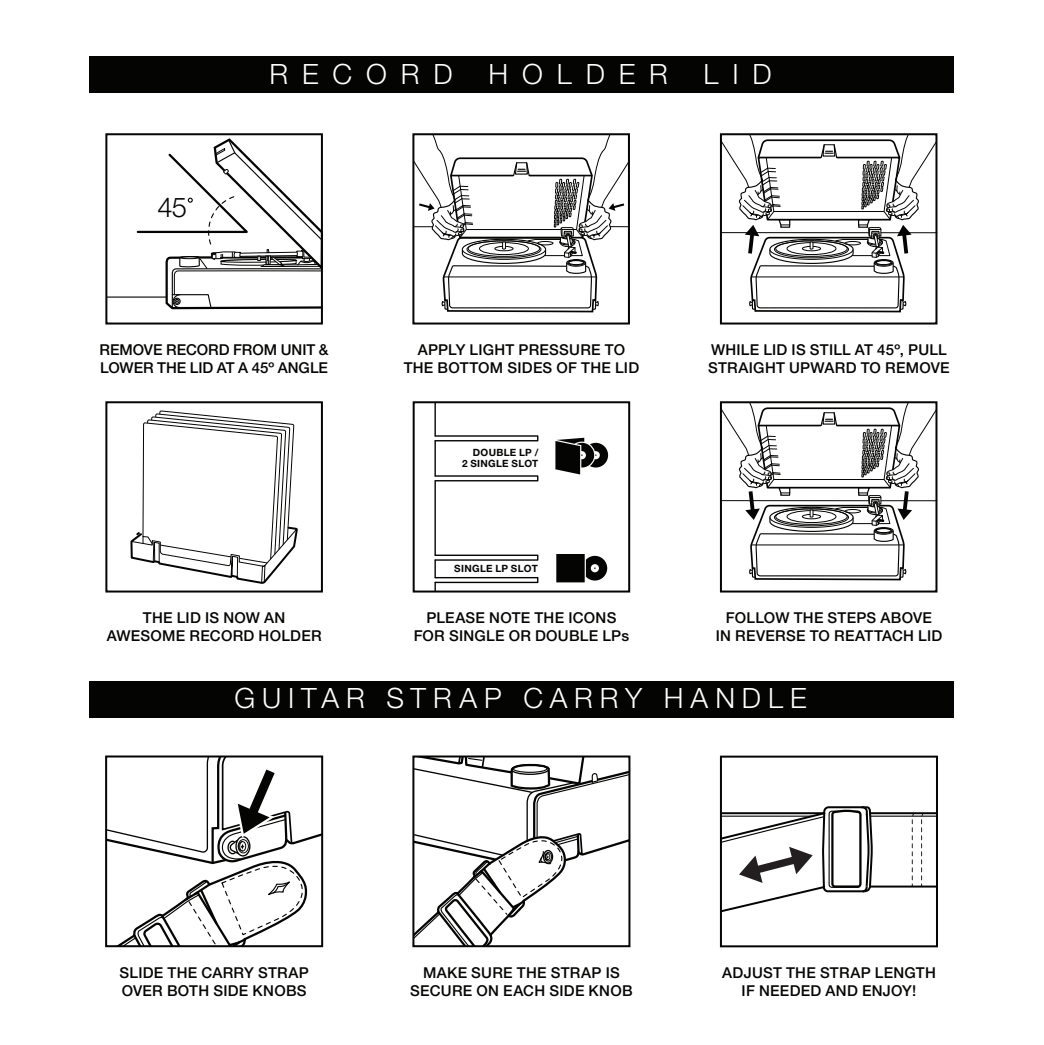
<style>
.page{position:relative;width:1044px;height:1045px;background:#fff}
.page>*{position:absolute;margin:0;border:0;box-sizing:border-box;transform-origin:0 0}
.t1{font:300 28px "Helvetica Neue LT Std";letter-spacing:.25em;color:#fff}
.t2{font:300 27.4px "Helvetica Neue LT Std";color:#040503}
.t3{font:500 15px/18px "Helvetica Neue LT Std";letter-spacing:.015em;color:#050504;text-align:center}
.t4{font:500 15px/18px "Helvetica Neue LT Std";letter-spacing:-.005em;color:#050504}
.t5{font:700 10px/10.4px "Helvetica Neue LT Std";letter-spacing:.03em;color:#050504;text-align:right}
</style>
<div class="page">
<div style="left:90px;top:57px;width:864px;height:36px;background:#040503"></div>
<div style="left:90px;top:681px;width:864px;height:36px;background:#040503"></div>
<svg style="left:108px;top:758px;width:212px;height:186px"></svg>
<div style="left:105px;top:755px;width:218px;height:192px;border:2px solid #040503"></div>
<svg style="left:415px;top:758px;width:212px;height:186px"></svg>
<div style="left:412px;top:755px;width:218px;height:192px;border:2px solid #040503"></div>
<svg style="left:723px;top:806px;width:212px;height:106px"></svg>
<div style="left:720px;top:755px;width:218px;height:192px;border:2px solid #040503"></div>
<div style="left:412px;top:133px;width:218px;height:191px;border:2px solid #040503"></div>
<svg style="left:413px;top:134px;width:216px;height:179px"></svg>
<svg style="left:721px;top:134px;width:215px;height:189px"></svg>
<hr style="left:881px;top:232px;width:56px;height:1px;background:#040503">
<hr style="left:721px;top:232px;width:147px;height:1px;background:#040503">
<div style="left:105px;top:133px;width:218px;height:191px;border:2px solid #040503"></div>
<svg style="left:136px;top:137px;width:188px;height:173px"></svg>
<hr style="left:106px;top:296px;width:61px;height:2px;background:#040503">
<svg style="left:555px;top:438px;width:53px;height:36px"></svg>
<div style="left:434px;top:577px;width:104px;height:6px;border:1px solid #040503"></div>
<div style="left:434px;top:554px;width:104px;height:7px;border:1px solid #040503"></div>
<div style="left:434px;top:435px;width:104px;height:6px;border:1px solid #040503"></div>
<div style="left:434px;top:475px;width:104px;height:6px;border:1px solid #040503"></div>
<hr style="left:434px;top:402px;width:2px;height:34px;background:#040503">
<hr style="left:434px;top:441px;width:2px;height:35px;background:#040503">
<hr style="left:434px;top:481px;width:2px;height:74px;background:#040503">
<svg style="left:434px;top:560px;width:2px;height:29px"></svg>
<svg style="left:556px;top:554px;width:51px;height:28px"></svg>
<div style="left:413px;top:401px;width:217px;height:191px;border:2px solid #040503"></div>
<svg style="left:721px;top:402px;width:215px;height:189px"></svg>
<hr style="left:881px;top:500px;width:56px;height:1px;background:#040503">
<hr style="left:721px;top:500px;width:147px;height:1px;background:#040503">
<div style="left:105px;top:401px;width:218px;height:191px;border:2px solid #040503"></div>
<svg style="left:129px;top:401px;width:170px;height:192px"></svg>
<h2 class="t2" style="left:157px;top:191px;width:31px">45</h2>
<h1 class="t1" style="left:269px;top:57px;width:185px">RECORD</h1>
<h1 class="t1" style="left:488px;top:57px;width:181px">HOLDER</h1>
<h1 class="t1" style="left:703px;top:57px;width:70px">LID</h1>
<p class="t4" style="left:100px;top:341px;width:231px">REMOVE RECORD FROM UNIT &amp;<br>LOWER THE LID AT A 45º ANGLE</p>
<p class="t3" style="left:404px;top:341px;width:237px">APPLY LIGHT PRESSURE TO<br>THE BOTTOM SIDES OF THE LID</p>
<p class="t3" style="left:708px;top:341px;width:243px;text-align:left">WHILE LID IS STILL AT 45º, PULL<br>STRAIGHT UPWARD TO REMOVE</p>
<p class="t5" style="left:462px;top:447px;width:78px">DOUBLE LP /<br>2 SINGLE SLOT</p>
<p class="t5" style="left:454px;top:563px;width:85px">SINGLE LP SLOT</p>
<p class="t3" style="left:107px;top:609px;width:216px">THE LID IS NOW AN<br>AWESOME RECORD HOLDER</p>
<p class="t3" style="left:414px;top:609px;width:217px">PLEASE NOTE THE ICONS<br>FOR SINGLE OR DOUBLE LPs</p>
<p class="t3" style="left:716px;top:609px;width:228px">FOLLOW THE STEPS ABOVE<br>IN REVERSE TO REATTACH LID</p>
<h1 class="t1" style="left:234px;top:681px;width:574px">GUITAR STRAP CARRY HANDLE</h1>
<p class="t3" style="left:120px;top:963px;width:191px;text-align:left">SLIDE THE CARRY STRAP<br>OVER BOTH SIDE KNOBS</p>
<p class="t3" style="left:410px;top:963px;width:224px">MAKE SURE THE STRAP IS<br>SECURE ON EACH SIDE KNOB</p>
<p class="t3" style="left:722px;top:963px;width:215px">ADJUST THE STRAP LENGTH<br>IF NEEDED AND ENJOY!</p>
</div>
